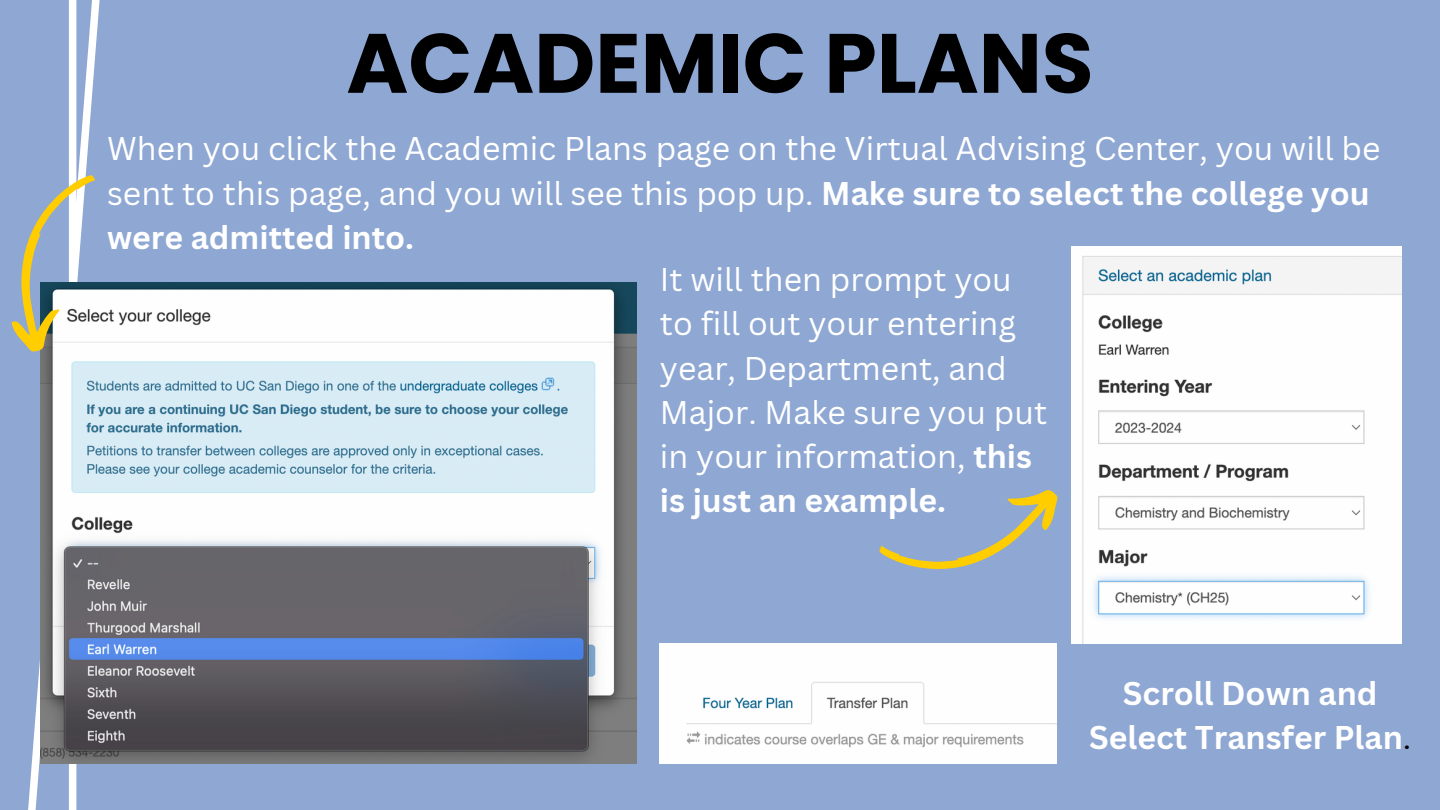
<style>
.page{position:relative;width:1440px;height:810px;background:#8ea7d3}
.page>*{position:absolute;margin:0;border:0;box-sizing:border-box;transform-origin:0 0}
.t1{font:700 84px "Poppins";color:#000}
.t2{font:32px/44.2px "Canva Sans";color:#fff}
.t3{font:700 32px/44.2px "Canva Sans";color:#fff;text-align:center}
.s1{font-weight:700}
.s2{font-weight:400;color:#000}
</style>
<div class="page">
<svg style="left:28px;top:0;width:83px;height:810px"></svg>
<div style="left:69px;top:0;width:7px;height:810px;background:#fff"></div>
<img style="left:41px;top:283px;width:595px;height:481px">
<img style="left:1071px;top:247px;width:330px;height:397px">
<img style="left:660px;top:644px;width:397px;height:119px">
<svg style="left:879px;top:490px;width:179px;height:79px"></svg>
<svg style="left:11px;top:163px;width:85px;height:194px"></svg>
<p class="t1" style="left:346px;top:5px;width:749px">ACADEMIC PLANS</p>
<p class="t2" style="left:107px;top:126px;width:1275px">When you click the Academic Plans page on the Virtual Advising Center, you will be sent to this page, and you will see this pop up. <span class="s1">Make sure to select the college you were admitted into.</span></p>
<p class="t2" style="left:660px;top:257px;width:358px">It will then prompt you to fill out your entering year, Department, and</p>
<p class="t2" style="left:660px;top:389px;width:389px">Major. Make sure you put in your information, <span class="s1">this is just an example.</span></p>
<p class="t3" style="left:1089px;top:671px;width:324px">Scroll Down and<br>Select Transfer Plan<span class="s2">.</span></p>
</div>
